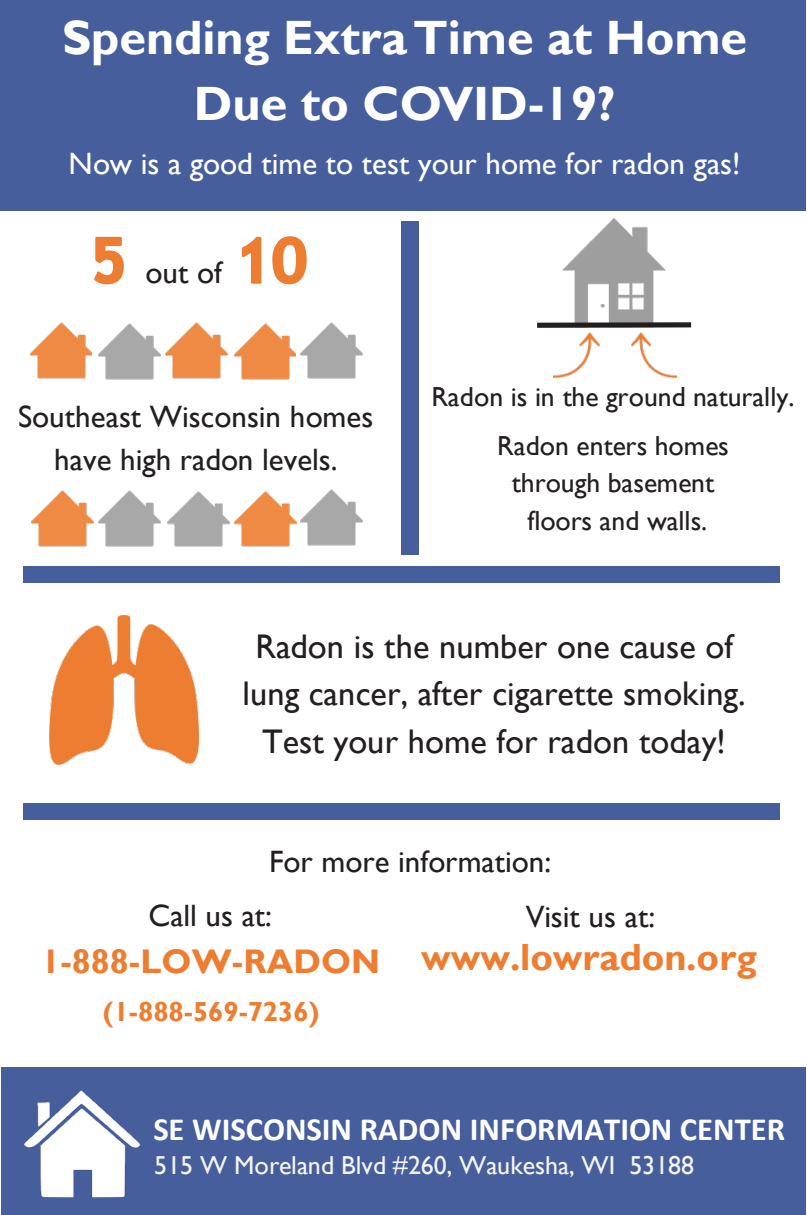
<style>
.page{position:relative;width:807px;height:1215px;background:#fff}
.page>*{position:absolute;margin:0;border:0;box-sizing:border-box;transform-origin:0 0}
.t1{font:700 48.3px/66.5px "Gill Sans";color:#fff;text-align:center}
.t2{font:700 37.8px "Gill Sans";color:#ed7d31}
.t3{font:34.3px/47.2px "Gill Sans";color:#231f20;text-align:center}
.t4{font:700 34.3px "Gill Sans";color:#ed7d31}
.t5{font:700 32.55px "Calibri";color:#fff}
.t6{font:30.8px/42.7px "Gill Sans";color:#231f20;text-align:center}
.t7{font:30.8px "Gill Sans";color:#fff}
.t8{font:27.65px/48.3px "Gill Sans";color:#231f20;text-align:center}
.t9{font:700 27.65px "Gill Sans";color:#ed7d31}
.t10{font:25.9px "Gill Sans";letter-spacing:-.005em;color:#f3f4f4}
</style>
<div class="page">
<div style="left:1px;top:1067px;width:804px;height:148px;background:#465e9c"></div>
<div style="left:0;top:0;width:805px;height:210px;background:#465e9c"></div>
<div style="left:401px;top:221px;width:18px;height:334px;background:#465e9c"></div>
<img style="left:30px;top:322px;width:62px;height:57px">
<img style="left:32px;top:490px;width:62px;height:57px">
<img style="left:98px;top:323px;width:62px;height:57px">
<img style="left:98px;top:490px;width:62px;height:57px">
<img style="left:166px;top:322px;width:61px;height:57px">
<img style="left:167px;top:491px;width:62px;height:56px">
<img style="left:234px;top:323px;width:62px;height:57px">
<img style="left:234px;top:491px;width:62px;height:56px">
<img style="left:300px;top:322px;width:62px;height:57px">
<img style="left:300px;top:489px;width:62px;height:57px">
<svg style="left:94px;top:236px;width:30px;height:49px"></svg>
<svg style="left:241px;top:236px;width:66px;height:49px"></svg>
<div style="left:23px;top:566px;width:757px;height:16px;background:#465e9c"></div>
<img style="left:562px;top:217px;width:104px;height:105px">
<div style="left:537px;top:322px;width:154px;height:6px;background:#231f20"></div>
<img style="left:553px;top:333px;width:46px;height:45px">
<img style="left:631px;top:333px;width:45px;height:45px">
<div style="left:23px;top:803px;width:757px;height:16px;background:#465e9c"></div>
<img style="left:24px;top:1090px;width:117px;height:108px">
<img style="left:49px;top:616px;width:149px;height:148px">
<p class="t1" style="left:62px;top:6px;width:686px">Spending Extra Time at Home<br>Due to COVID-19?</p>
<p class="t7" style="left:69px;top:146px;width:673px">Now is a good time to test your home for radon gas!</p>
<p class="t6" style="left:145px;top:251px;width:78px">out of</p>
<p class="t6" style="left:18px;top:396px;width:356px">Southeast Wisconsin homes have high radon levels.</p>
<p class="t8" style="left:431px;top:373px;width:364px">Radon is in the ground naturally.<br>Radon enters homes</p>
<p class="t8" style="left:511px;top:465px;width:204px;line-height:37.8px">through basement floors and walls.</p>
<p class="t3" style="left:242px;top:623px;width:504px">Radon is the number one cause of lung cancer, after cigarette smoking.<br>Test your home for radon today!</p>
<p class="t6" style="left:269px;top:841px;width:283px">For more information:</p>
<p class="t6" style="left:148px;top:895px;width:125px">Call us at:</p>
<p class="t4" style="left:41px;top:941px;width:340px">1-888-LOW-RADON</p>
<p class="t9" style="left:103px;top:995px;width:218px">(1-888-569-7236)</p>
<p class="t6" style="left:525px;top:895px;width:131px">Visit us at:</p>
<p class="t2" style="left:421px;top:934px;width:337px">www.lowradon.org</p>
<p class="t5" style="left:153px;top:1106px;width:633px">SE WISCONSIN RADON INFORMATION CENTER</p>
<p class="t10" style="left:154px;top:1150px;width:541px">515 W Moreland Blvd #260, Waukesha, WI 53188</p>
</div>
